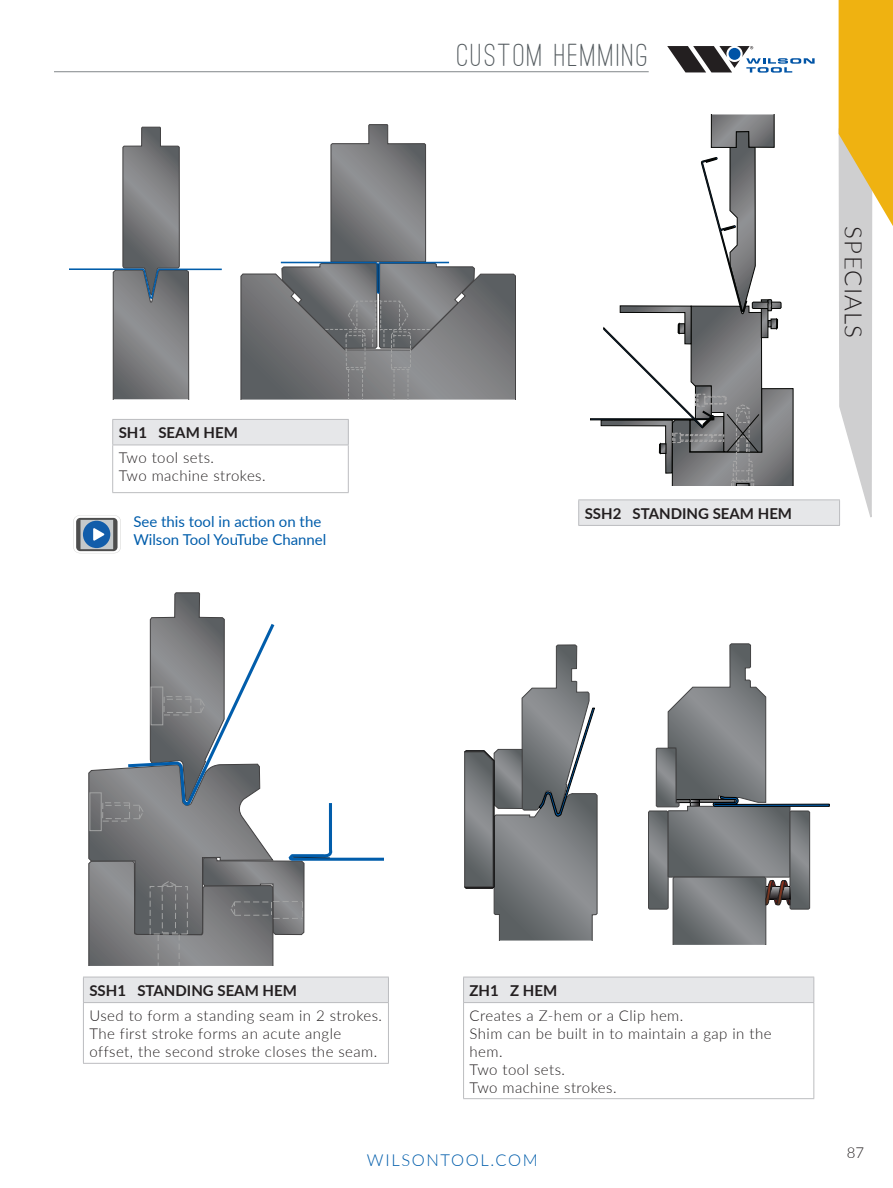
<style>
.page{position:relative;width:893px;height:1188px;background:#fff}
.page>*{position:absolute;margin:0;border:0;box-sizing:border-box;transform-origin:0 0}
.t1{font:500 33px "Ostrich Sans Rounded";letter-spacing:.07em;color:#535a5e}
.t2{font:300 24px "Lato";letter-spacing:.05em;color:#231f20}
.t3{font:300 16.5px "Lato";letter-spacing:.1em;color:#015dab}
.t4{font:300 15px/18px "Lato";letter-spacing:.03em;color:#231f20}
.t5{font:700 15px "Lato";color:#231f20}
.t6{font:15px "Lato";color:#015dab}
</style>
<div class="page">
<svg style="left:667px;top:46px;width:148px;height:27px"></svg>
<hr style="left:54px;top:71px;width:595px;height:1px;background:#535a5e">
<svg style="left:89px;top:593px;width:295px;height:373px"></svg>
<div style="left:83px;top:977px;width:305px;height:26px;background:#e6e7e9"></div>
<hr style="left:83px;top:977px;width:306px;height:1px;background:#bcbdc0">
<svg style="left:83px;top:978px;width:1px;height:24px"></svg>
<svg style="left:388px;top:978px;width:1px;height:24px"></svg>
<hr style="left:83px;top:1002px;width:306px;height:1px;background:#bcbdc0">
<hr style="left:83px;top:1003px;width:1px;height:60px;background:#bcbdc0">
<hr style="left:388px;top:1003px;width:1px;height:60px;background:#bcbdc0">
<hr style="left:83px;top:1063px;width:306px;height:1px;background:#bcbdc0">
<div style="left:113px;top:419px;width:235px;height:26px;background:#e6e7e9"></div>
<hr style="left:112px;top:419px;width:237px;height:1px;background:#bcbdc0">
<svg style="left:112px;top:420px;width:1px;height:25px"></svg>
<svg style="left:348px;top:420px;width:1px;height:25px"></svg>
<hr style="left:112px;top:445px;width:237px;height:1px;background:#bcbdc0">
<hr style="left:112px;top:445px;width:1px;height:47px;background:#bcbdc0">
<hr style="left:348px;top:445px;width:1px;height:47px;background:#bcbdc0">
<hr style="left:112px;top:492px;width:237px;height:1px;background:#bcbdc0">
<svg style="left:69px;top:127px;width:153px;height:272px"></svg>
<svg style="left:241px;top:125px;width:274px;height:275px"></svg>
<svg style="left:590px;top:114px;width:203px;height:372px"></svg>
<div style="left:579px;top:500px;width:260px;height:25px;background:#e6e7e9"></div>
<hr style="left:578px;top:500px;width:262px;height:1px;background:#bcbdc0">
<svg style="left:578px;top:500px;width:1px;height:25px"></svg>
<svg style="left:838px;top:0;width:55px;height:525px"></svg>
<hr style="left:578px;top:525px;width:262px;height:1px;background:#bcbdc0">
<div style="left:464px;top:977px;width:350px;height:26px;background:#e6e7e9"></div>
<hr style="left:463px;top:977px;width:351px;height:1px;background:#bcbdc0">
<svg style="left:463px;top:978px;width:1px;height:24px"></svg>
<svg style="left:813px;top:977px;width:1px;height:25px"></svg>
<hr style="left:463px;top:1002px;width:351px;height:1px;background:#bcbdc0">
<hr style="left:463px;top:1003px;width:1px;height:95px;background:#bcbdc0">
<hr style="left:813px;top:1003px;width:1px;height:95px;background:#bcbdc0">
<hr style="left:463px;top:1098px;width:351px;height:1px;background:#bcbdc0">
<svg style="left:648px;top:643px;width:182px;height:302px"></svg>
<svg style="left:464px;top:644px;width:134px;height:297px"></svg>
<svg style="left:73px;top:515px;width:48px;height:38px"></svg>
<p class="t5" style="left:119px;top:422px;width:121px">SH1 SEAM HEM</p>
<p class="t4" style="left:119px;top:448px;width:97px">Two tool sets.</p>
<p class="t4" style="left:119px;top:466px;width:148px">Two machine strokes.</p>
<p class="t6" style="left:133px;top:511px;width:189px">See this tool in action on the</p>
<p class="t6" style="left:133px;top:529px;width:195px">Wilson Tool YouTube Channel</p>
<p class="t1" style="left:457px;top:35px;width:192px">CUSTOM HEMMING</p>
<h2 class="t2" style="left:870px;top:226px;width:113px;rotate:90deg">SPECIALS</h2>
<p class="t5" style="left:585px;top:502px;width:209px">SSH2 STANDING SEAM HEM</p>
<p class="t5" style="left:89px;top:979px;width:209px">SSH1 STANDING SEAM HEM</p>
<p class="t4" style="left:89px;top:1006px;width:294px">Used to form a standing seam in 2 strokes.<br>The first stroke forms an acute angle offset, the second stroke closes the seam.</p>
<p class="t5" style="left:470px;top:979px;width:89px">ZH1 Z HEM</p>
<p class="t4" style="left:470px;top:1006px;width:215px">Creates a Z-hem or a Clip hem.</p>
<p class="t4" style="left:470px;top:1024px;width:303px">Shim can be built in to maintain a gap in the hem.</p>
<p class="t4" style="left:470px;top:1060px;width:97px">Two tool sets.</p>
<p class="t4" style="left:470px;top:1078px;width:148px">Two machine strokes.</p>
<p class="t3" style="left:367px;top:1149px;width:172px">WILSONTOOL.COM</p>
<p class="t4" style="left:847px;top:1143px;width:19px">87</p>
</div>
